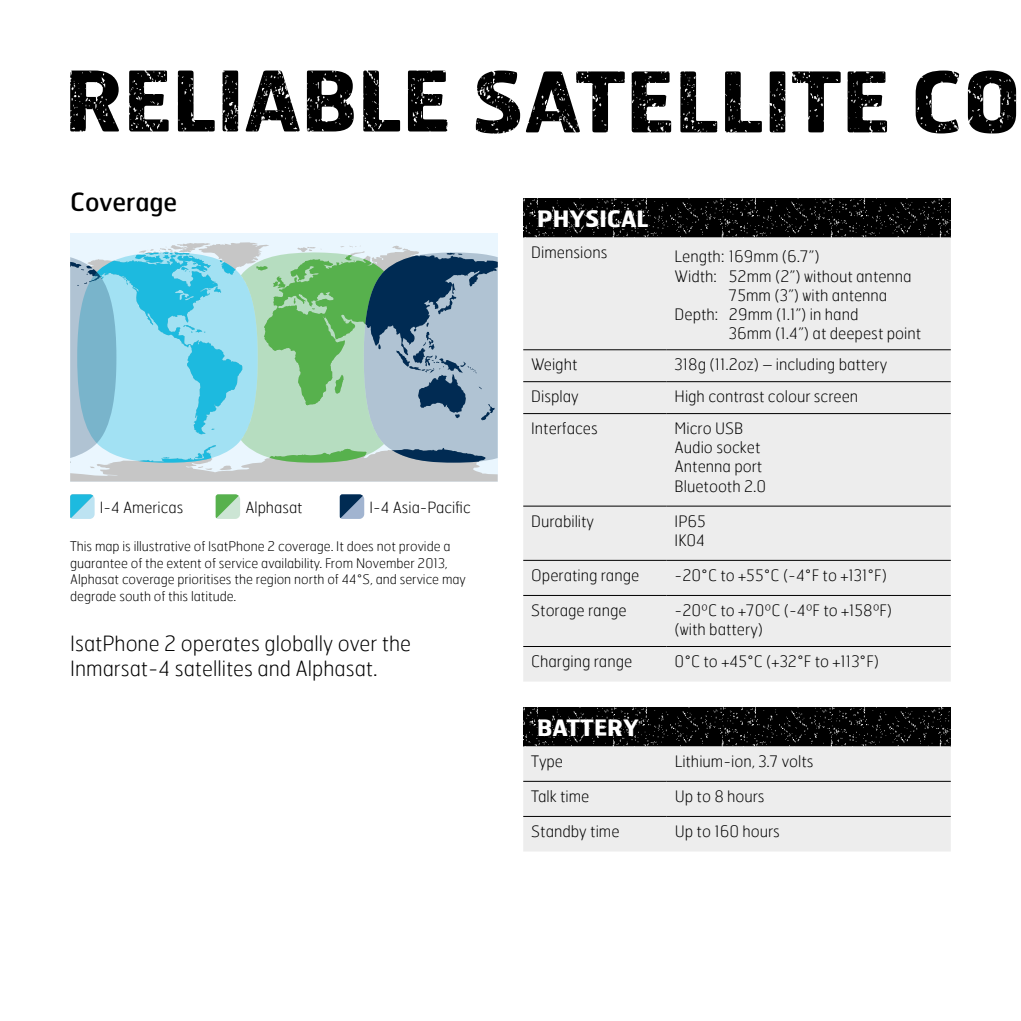
<style>
.page{position:relative;width:1021px;height:1021px;background:#fff}
.page>*{position:absolute;margin:0;border:0;box-sizing:border-box;transform-origin:0 0}
.t1{font:24.75px "Hermes";color:#000}
.t2{font:700 22.5px "Hermes";color:#fff}
.t3{font:100 20.93px/25.2px "Hermes";color:#000}
.t4{font:100 15.75px/19.1px "Hermes";color:#000}
.t5{font:100 15.53px "Hermes";color:#000}
.t6{font:100 13.28px/16.7px "Hermes";color:#000}
</style>
<div class="page">
<div style="left:70px;top:233px;width:427px;height:248px;background:#eaf6fe"></div>
<svg style="left:70px;top:242px;width:427px;height:239px;fill:#c6c6c6"></svg>
<svg style="left:70px;top:252px;width:427px;height:210px;background:#86bebe"></svg>
<img style="left:523px;top:198px;width:427px;height:39px">
<div style="left:523px;top:237px;width:427px;height:444px;background:#ededed"></div>
<hr style="left:523px;top:349px;width:143px;height:1px;background:#000">
<hr style="left:666px;top:349px;width:284px;height:1px;background:#000">
<hr style="left:523px;top:381px;width:143px;height:1px;background:#000">
<hr style="left:666px;top:381px;width:284px;height:1px;background:#000">
<hr style="left:523px;top:413px;width:143px;height:1px;background:#000">
<hr style="left:666px;top:413px;width:284px;height:1px;background:#000">
<hr style="left:523px;top:505px;width:143px;height:1px;background:#000">
<hr style="left:666px;top:505px;width:284px;height:1px;background:#000">
<hr style="left:523px;top:560px;width:143px;height:1px;background:#000">
<hr style="left:666px;top:560px;width:284px;height:1px;background:#000">
<hr style="left:523px;top:595px;width:143px;height:1px;background:#000">
<hr style="left:666px;top:595px;width:284px;height:1px;background:#000">
<hr style="left:523px;top:646px;width:143px;height:1px;background:#000">
<hr style="left:666px;top:646px;width:284px;height:1px;background:#000">
<img style="left:523px;top:707px;width:427px;height:39px">
<div style="left:523px;top:746px;width:427px;height:105px;background:#ededed"></div>
<hr style="left:523px;top:781px;width:143px;height:1px;background:#000">
<hr style="left:666px;top:781px;width:284px;height:1px;background:#000">
<hr style="left:523px;top:816px;width:143px;height:1px;background:#000">
<hr style="left:666px;top:816px;width:284px;height:1px;background:#000">
<svg style="left:70px;top:494px;width:25px;height:25px"></svg>
<svg style="left:216px;top:494px;width:24px;height:25px"></svg>
<svg style="left:340px;top:494px;width:24px;height:25px"></svg>
<img style="left:222px;top:70px;width:225px;height:61px">
<img style="left:476px;top:70px;width:411px;height:64px">
<img style="left:915px;top:70px;width:101px;height:63px">
<h1 class="t1" style="left:70px;top:186px;width:109px">Coverage</h1>
<p class="t5" style="left:100px;top:497px;width:85px">I-4 Americas</p>
<p class="t5" style="left:245px;top:497px;width:59px">Alphasat</p>
<p class="t5" style="left:369px;top:497px;width:103px">I-4 Asia-Pacific</p>
<p class="t6" style="left:70px;top:537px;width:397px">This map is illustrative of IsatPhone 2 coverage. It does not provide a guarantee of the extent of service availability. From November 2013, Alphasat coverage prioritises the region north of 44°S, and service may degrade south of this latitude.</p>
<h3 class="t3" style="left:70px;top:630px;width:342px">IsatPhone 2 operates globally over the<br>Inmarsat-4 satellites and Alphasat.</h3>
<h2 class="t2" style="left:537px;top:204px;width:113px">PHYSICAL</h2>
<p class="t4" style="left:531px;top:242px;width:78px">Dimensions</p>
<p class="t4" style="left:674px;top:247px;width:147px">Length: 169mm (6.7”)</p>
<p class="t4" style="left:674px;top:266px;width:238px">Width: 52mm (2”) without antenna</p>
<p class="t4" style="left:729px;top:285px;width:160px">75mm (3”) with antenna</p>
<p class="t4" style="left:674px;top:304px;width:185px">Depth: 29mm (1.1”) in hand</p>
<p class="t4" style="left:729px;top:323px;width:194px">36mm (1.4”) at deepest point</p>
<p class="t4" style="left:531px;top:354px;width:48px">Weight</p>
<p class="t4" style="left:674px;top:354px;width:214px">318g (11.2oz) – including battery</p>
<p class="t4" style="left:531px;top:386px;width:49px">Display</p>
<p class="t4" style="left:674px;top:386px;width:185px">High contrast colour screen</p>
<p class="t4" style="left:531px;top:418px;width:68px">Interfaces</p>
<p class="t4" style="left:674px;top:418px;width:93px">Micro USB<br>Audio socket<br>Antenna port<br>Bluetooth 2.0</p>
<p class="t4" style="left:531px;top:511px;width:64px">Durability</p>
<p class="t4" style="left:674px;top:511px;width:33px">IP65<br>IK04</p>
<p class="t4" style="left:531px;top:565px;width:110px">Operating range</p>
<p class="t4" style="left:674px;top:565px;width:214px">-20°C to +55°C (-4°F to +131°F)</p>
<p class="t4" style="left:531px;top:600px;width:97px">Storage range</p>
<p class="t4" style="left:674px;top:600px;width:219px">-20ºC to +70ºC (-4ºF to +158ºF) (with battery)</p>
<p class="t4" style="left:531px;top:651px;width:103px">Charging range</p>
<p class="t4" style="left:674px;top:651px;width:206px">0°C to +45°C (+32°F to +113°F)</p>
<h2 class="t2" style="left:537px;top:713px;width:103px">BATTERY</h2>
<p class="t4" style="left:531px;top:751px;width:33px">Type</p>
<p class="t4" style="left:674px;top:751px;width:140px">Lithium-ion, 3.7 volts</p>
<p class="t4" style="left:531px;top:786px;width:60px">Talk time</p>
<p class="t4" style="left:674px;top:786px;width:91px">Up to 8 hours</p>
<p class="t4" style="left:531px;top:821px;width:90px">Standby time</p>
<p class="t4" style="left:674px;top:821px;width:107px">Up to 160 hours</p>
</div>
